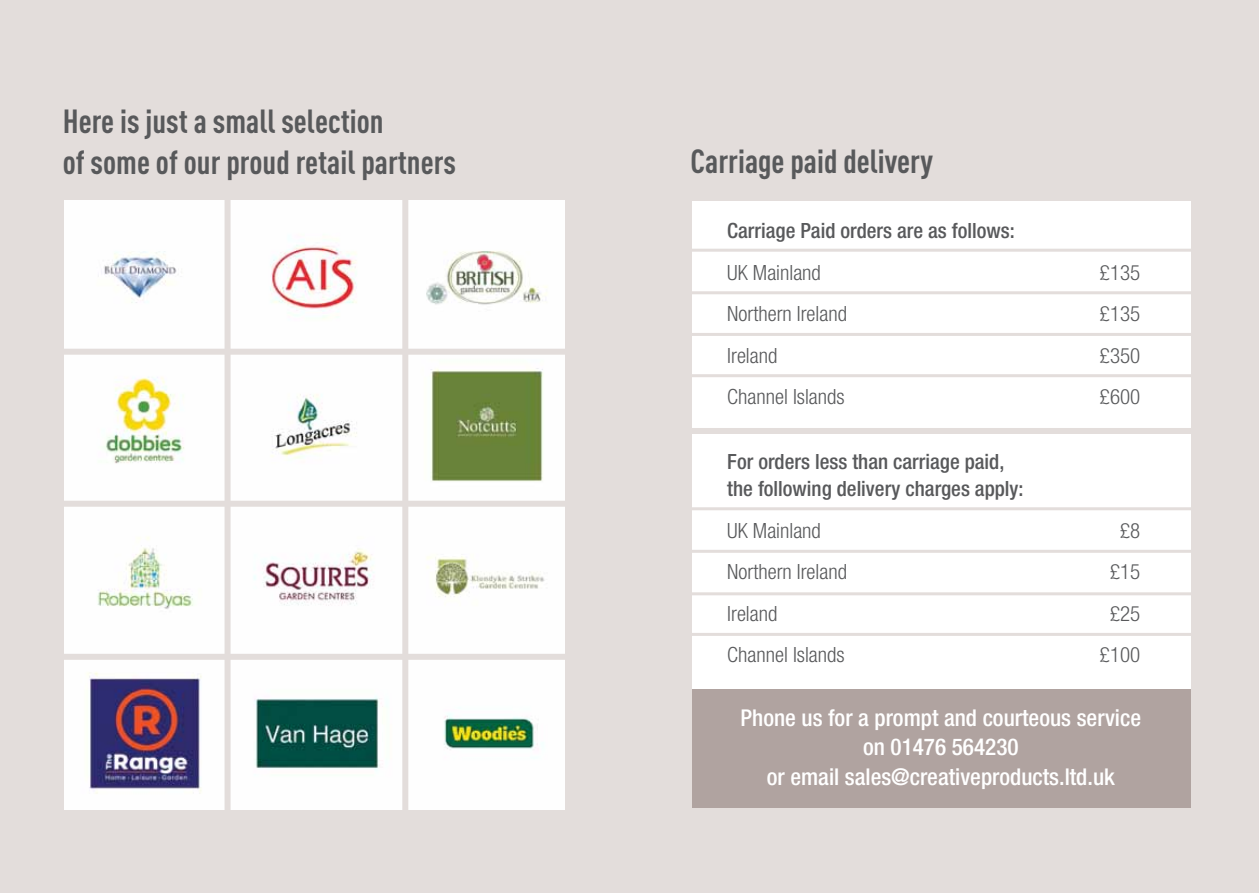
<style>
.page{position:relative;width:1259px;height:893px;background:#fff}
.page>*{position:absolute;margin:0;border:0;box-sizing:border-box;transform-origin:0 0}
.t1{font:700 33px/40.8px "DIN Cond";color:#58595b}
.t2{font:500 condensed 23.25px/29.2px "Helvetica Neue";color:#fff;text-align:center}
.t3{font:300 condensed 21px "Helvetica Neue";color:#58595b}
.t4{font:500 condensed 21px/27px "Helvetica Neue";color:#58595b}
</style>
<div class="page">
<div style="left:0;top:0;width:629px;height:893px;background:#e3dddb"></div>
<img style="left:65px;top:660px;width:500px;height:149px">
<img style="left:65px;top:201px;width:500px;height:143px">
<img style="left:65px;top:344px;width:337px;height:157px">
<svg style="left:408px;top:344px;width:157px;height:157px;background:#b4c19d"></svg>
<img style="left:65px;top:507px;width:500px;height:147px">
<div style="left:224px;top:189px;width:6px;height:628px;background:#e3dddb"></div>
<div style="left:402px;top:189px;width:6px;height:628px;background:#e3dddb"></div>
<div style="left:51px;top:349px;width:536px;height:6px;background:#e3dddb"></div>
<div style="left:629px;top:0;width:630px;height:893px;background:#e3dddb"></div>
<div style="left:692px;top:201px;width:498px;height:603px;background:#fff"></div>
<div style="left:692px;top:690px;width:498px;height:118px;background:#b0a3a0"></div>
<hr style="left:680px;top:249px;width:528px;height:3px;background:#e3dddb">
<hr style="left:680px;top:291px;width:528px;height:3px;background:#e3dddb">
<hr style="left:680px;top:333px;width:528px;height:3px;background:#e3dddb">
<hr style="left:680px;top:374px;width:528px;height:3px;background:#e3dddb">
<hr style="left:680px;top:507px;width:528px;height:3px;background:#e3dddb">
<hr style="left:680px;top:550px;width:528px;height:3px;background:#e3dddb">
<hr style="left:680px;top:592px;width:528px;height:3px;background:#e3dddb">
<hr style="left:680px;top:633px;width:528px;height:3px;background:#e3dddb">
<div style="left:680px;top:428px;width:528px;height:6px;background:#e3dddb"></div>
<h1 class="t1" style="left:63px;top:100px;width:395px">Here is just a small selection<br>of some of our proud retail partners</h1>
<h1 class="t1" style="left:690px;top:140px;width:244px">Carriage paid delivery</h1>
<p class="t4" style="left:727px;top:217px;width:289px">Carriage Paid orders are as follows:</p>
<p class="t3" style="left:727px;top:260px;width:95px">UK Mainland</p>
<p class="t3" style="left:1100px;top:260px;width:42px">£135</p>
<p class="t3" style="left:727px;top:302px;width:121px">Northern Ireland</p>
<p class="t3" style="left:1100px;top:302px;width:42px">£135</p>
<p class="t3" style="left:727px;top:343px;width:52px">Ireland</p>
<p class="t3" style="left:1100px;top:343px;width:42px">£350</p>
<p class="t3" style="left:727px;top:385px;width:119px">Channel Islands</p>
<p class="t3" style="left:1100px;top:385px;width:42px">£600</p>
<p class="t4" style="left:727px;top:448px;width:298px">For orders less than carriage paid, the following delivery charges apply:</p>
<p class="t3" style="left:727px;top:518px;width:95px">UK Mainland</p>
<p class="t3" style="left:1120px;top:518px;width:22px">£8</p>
<p class="t3" style="left:727px;top:560px;width:121px">Northern Ireland</p>
<p class="t3" style="left:1110px;top:560px;width:32px">£15</p>
<p class="t3" style="left:727px;top:601px;width:52px">Ireland</p>
<p class="t3" style="left:1110px;top:601px;width:32px">£25</p>
<p class="t3" style="left:727px;top:643px;width:119px">Channel Islands</p>
<p class="t3" style="left:1100px;top:643px;width:42px">£100</p>
<p class="t2" style="left:740px;top:703px;width:402px">Phone us for a prompt and courteous service on 01476 564230<br>or email sales@creativeproducts.ltd.uk</p>
</div>
